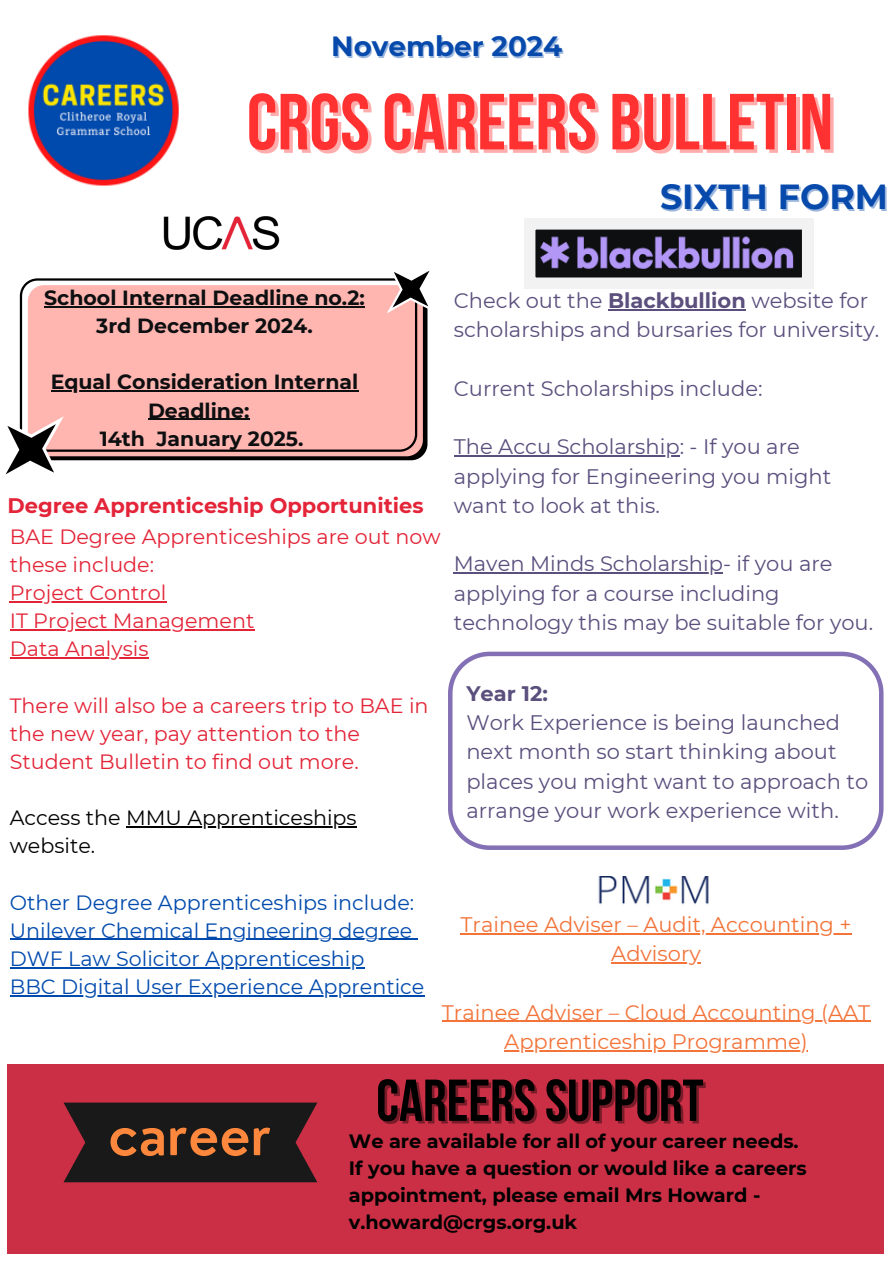
<style>
.page{position:relative;width:894px;height:1264px;background:#fff}
.page>*{position:absolute;margin:0;border:0;box-sizing:border-box;transform-origin:0 0}
.t1{font:700 79.2px "Bebas Neue";color:#ff3131}
.t2{font:700 58.95px "Bebas Neue";color:#000}
.t3{font:700 34.8px "Montserrat";color:#074aac}
.t4{font:700 27.75px "Montserrat";color:#074aac}
.t5{font:21px/29.2px "Montserrat";color:#5b4f7d}
.t6{font:21px/29.2px "Montserrat";color:#f37339;text-align:center}
.t7{font:700 21px "Montserrat";color:#e42438}
.t8{font:700 21px "Montserrat";color:#5b4f7d}
.t9{font:20.7px/28.2px "Montserrat";color:#e32437}
.t10{font:20.7px "Montserrat";color:#004aad}
.t11{font:20.7px "Montserrat";color:#000}
.t12{font:700 20.4px/28.2px "Montserrat";color:#0d0f11;text-align:center}
.t13{font:700 19.35px/27px "Montserrat";color:#000}
.s1{font-weight:700}
</style>
<div class="page">
<div style="left:7px;top:1063px;width:876px;height:190px;background:#cb2f45"></div>
<img style="left:28px;top:35px;width:151px;height:151px">
<div style="left:62px;top:1102px;width:256px;height:80px;background:#191919"></div>
<svg style="left:110px;top:1128px;width:54px;height:27px"></svg>
<svg style="left:170px;top:1127px;width:78px;height:28px"></svg>
<svg style="left:254px;top:1127px;width:16px;height:28px"></svg>
<img style="left:163px;top:216px;width:117px;height:34px">
<svg style="left:524px;top:218px;width:289px;height:71px"></svg>
<svg style="left:64px;top:313px;width:363px;height:147px;background:#120e0e"></svg>
<svg style="left:64px;top:313px;width:359px;height:143px;background:#f4ada8"></svg>
<svg style="left:20px;top:278px;width:397px;height:174px;background:#f4b0ab"></svg>
<svg style="left:386px;top:270px;width:44px;height:43px"></svg>
<svg style="left:5px;top:416px;width:59px;height:59px"></svg>
<svg style="left:448px;top:651px;width:435px;height:198px"></svg>
<img style="left:598px;top:876px;width:111px;height:29px">
<hr style="left:44px;top:306px;width:321px;height:1px;background:#0d0f11">
<hr style="left:51px;top:390px;width:307px;height:1px;background:#0d0f11">
<hr style="left:148px;top:418px;width:101px;height:2px;background:#0d0f11">
<hr style="left:608px;top:309px;width:137px;height:1px;background:#5b4f7d">
<hr style="left:453px;top:455px;width:226px;height:1px;background:#5b4f7d">
<hr style="left:453px;top:572px;width:269px;height:1px;background:#5b4f7d">
<hr style="left:10px;top:601px;width:151px;height:1px;background:#e32437">
<hr style="left:10px;top:629px;width:244px;height:1px;background:#e32437">
<hr style="left:10px;top:657px;width:128px;height:1px;background:#e32437">
<hr style="left:126px;top:826px;width:230px;height:1px;background:#000">
<hr style="left:10px;top:938px;width:402px;height:2px;background:#004aad">
<hr style="left:10px;top:967px;width:354px;height:1px;background:#004aad">
<hr style="left:10px;top:995px;width:414px;height:1px;background:#004aad">
<hr style="left:460px;top:933px;width:391px;height:1px;background:#f37339">
<hr style="left:611px;top:962px;width:89px;height:1px;background:#f37339">
<hr style="left:442px;top:1020px;width:428px;height:1px;background:#f37339">
<hr style="left:504px;top:1050px;width:303px;height:1px;background:#f37339">
<p class="t4" style="left:331px;top:30px;width:232px">November 2024</p>
<p class="t1" style="left:247px;top:90px;width:587px">CRGSCAREERS BULLETIN</p>
<h5 class="t3" style="left:660px;top:176px;width:229px">SIXTH FORM</h5>
<p class="t12" style="left:44px;top:283px;width:322px">School Internal Deadline no.2:<br>3rd December 2024.</p>
<p class="t12" style="left:51px;top:368px;width:309px">Equal Consideration Internal<br>Deadline:<br>14th January 2025.</p>
<p class="t7" style="left:7px;top:492px;width:417px">Degree Apprenticeship Opportunities</p>
<p class="t9" style="left:10px;top:522px;width:432px">BAE Degree Apprenticeships are out now these include:</p>
<p class="t9" style="left:10px;top:578px;width:158px">Project Control</p>
<p class="t9" style="left:10px;top:606px;width:246px">IT Project Management</p>
<p class="t9" style="left:10px;top:635px;width:140px">Data Analysis</p>
<p class="t9" style="left:10px;top:691px;width:420px">There will also be a careers trip to BAE in the new year, pay attention to the<br>Student Bulletin to find out more.</p>
<p class="t11" style="left:10px;top:805px;width:348px">Access the MMU Apprenticeships</p>
<p class="t11" style="left:10px;top:833px;width:87px">website.</p>
<p class="t5" style="left:453px;top:286px;width:427px">Check out the <span class="s1">Blackbullion</span> website for scholarships and bursaries for university.</p>
<p class="t5" style="left:453px;top:373px;width:310px">Current Scholarships include:</p>
<p class="t5" style="left:453px;top:432px;width:379px">The Accu Scholarship: - If you are applying for Engineering you might want to look at this.</p>
<p class="t5" style="left:453px;top:549px;width:421px">Maven Minds Scholarship- if you are applying for a course including technology this may be suitable for you.</p>
<p class="t8" style="left:466px;top:680px;width:83px">Year 12:</p>
<p class="t5" style="left:466px;top:708px;width:403px">Work Experience is being launched next month so start thinking about places you might want to approach to arrange your work experience with.</p>
<p class="t10" style="left:10px;top:889px;width:406px">Other Degree Apprenticeships include:</p>
<p class="t10" style="left:10px;top:917px;width:404px">Unilever Chemical Engineering degree</p>
<p class="t10" style="left:10px;top:945px;width:356px">DWF Law Solicitor Apprenticeship</p>
<p class="t10" style="left:10px;top:974px;width:416px">BBC Digital User Experience Apprentice</p>
<h2 class="t6" style="left:460px;top:909px;width:392px">Trainee Adviser – Audit, Accounting +</h2>
<h5 class="t6" style="left:611px;top:938px;width:91px">Advisory</h5>
<p class="t6" style="left:442px;top:997px;width:429px">Trainee Adviser – Cloud Accounting (AAT<br>Apprenticeship Programme)</p>
<p class="t2" style="left:376px;top:1076px;width:329px">CAREERSSUPPORT</p>
<p class="t13" style="left:349px;top:1127px;width:459px">We are available for all of your career needs.<br>If you have a question or would like a careers appointment, please email Mrs Howard - v.howard@crgs.org.uk</p>
</div>
